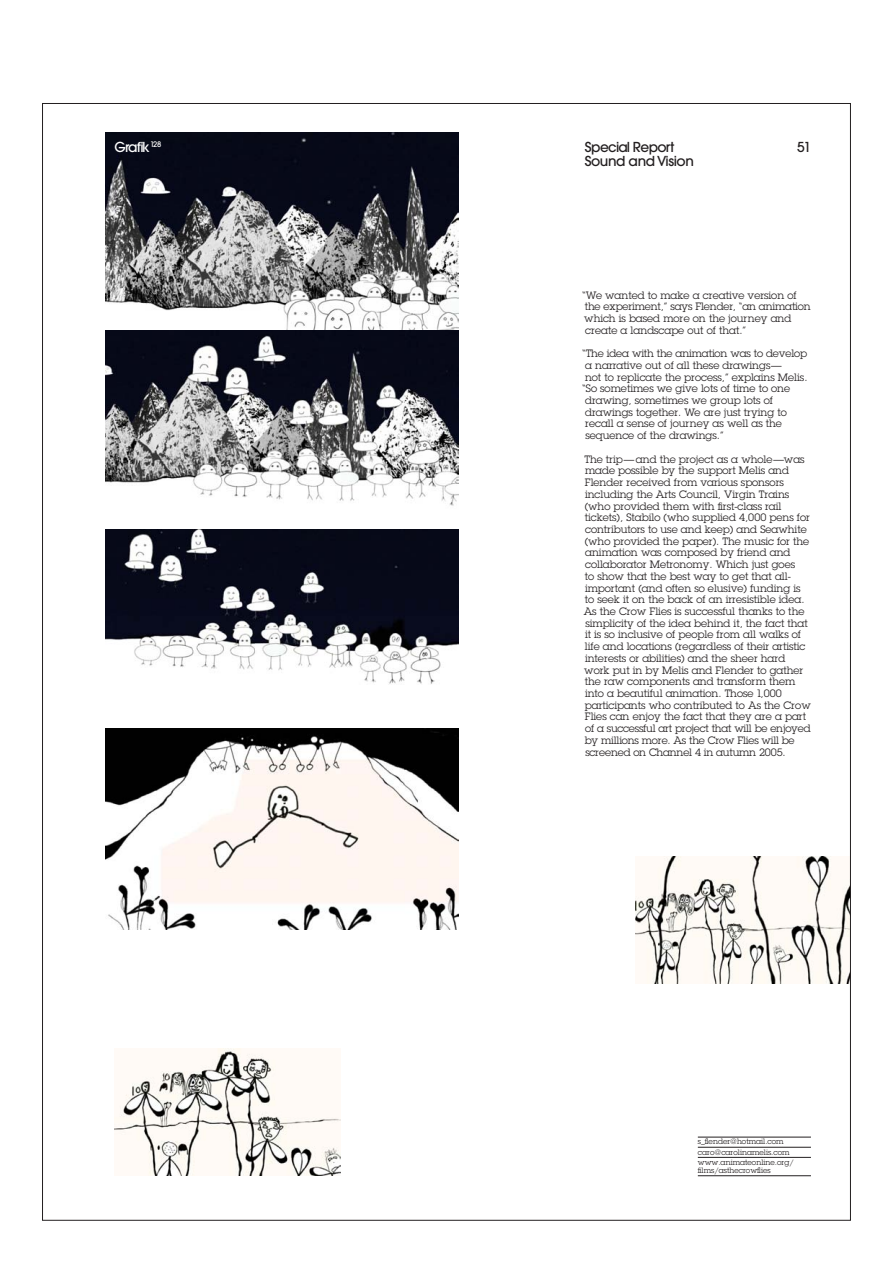
<style>
.page{position:relative;width:893px;height:1263px;background:#fff}
.page>*{position:absolute;margin:0;border:0;box-sizing:border-box;transform-origin:0 0}
.t1{font:500 13.65px "Avant Garde";letter-spacing:-.03em;color:#231f20}
.t2{font:500 13.65px "Avant Garde";letter-spacing:-.05em;color:#231f20}
.t3{font:500 13.65px "Avant Garde";letter-spacing:-.05em;color:#fff}
.t4{font:10.5px/11.7px "Lubalin Graph";color:#231f20}
.t5{font:7.65px/10.2px "Lubalin Graph";color:#231f20}
</style>
<div class="page">
<img style="left:105px;top:132px;width:353px;height:797px">
<hr style="left:698px;top:1137px;width:113px;height:1px;background:#231f20">
<hr style="left:698px;top:1147px;width:113px;height:1px;background:#231f20">
<hr style="left:698px;top:1157px;width:113px;height:1px;background:#231f20">
<hr style="left:698px;top:1175px;width:113px;height:1px;background:#231f20">
<img style="left:114px;top:1048px;width:227px;height:127px">
<img style="left:636px;top:856px;width:213px;height:127px">
<h1 class="t3" style="left:114px;top:139px;width:49px">Grafik<sup>128</sup></h1>
<h1 class="t2" style="left:585px;top:139px;width:91px">Special Report</h1>
<h1 class="t1" style="left:797px;top:139px;width:15px">51</h1>
<h1 class="t1" style="left:585px;top:153px;width:111px">Sound and Vision</h1>
<p class="t4" style="left:582px;top:289px;width:230px">“We wanted to make a creative version of the experiment,” says Flender, “an animation which is based more on the journey and create a landscape out of that.”</p>
<p class="t4" style="left:582px;top:347px;width:227px">“The idea with the animation was to develop a narrative out of all these drawings—<br>not to replicate the process,” explains Melis. “So sometimes we give lots of time to one drawing, sometimes we group lots of drawings together. We are just trying to recall a sense of journey as well as the sequence of the drawings.”</p>
<p class="t4" style="left:584px;top:453px;width:229px">The trip—and the project as a whole—was made possible by the support Melis and Flender received from various sponsors including the Arts Council, Virgin Trains (who provided them with first-class rail tickets), Stabilo (who supplied 4,000 pens for contributors to use and keep) and Seawhite (who provided the paper). The music for the animation was composed by friend and collaborator Metronomy. Which just goes<br>to show that the best way to get that all&shy;important (and often so elusive) funding is to seek it on the back of an irresistible idea.<br>As the Crow Flies is successful thanks to the simplicity of the idea behind it, the fact that it is so inclusive of people from all walks of life and locations (regardless of their artistic interests or abilities) and the sheer hard work put in by Melis and Flender to gather the raw components and transform them into a beautiful animation. Those 1,000 participants who contributed to As the Crow Flies can enjoy the fact that they are a part of a successful art project that will be enjoyed by millions more. As the Crow Flies will be screened on Channel 4 in autumn 2005.</p>
<p class="t5" style="left:698px;top:1136px;width:98px">s_flender@hotmail.com caro@carolinamelis.com www.animateonline.org/</p>
<p class="t5" style="left:698px;top:1165px;width:74px">films/asthecrowflies</p>
</div>
